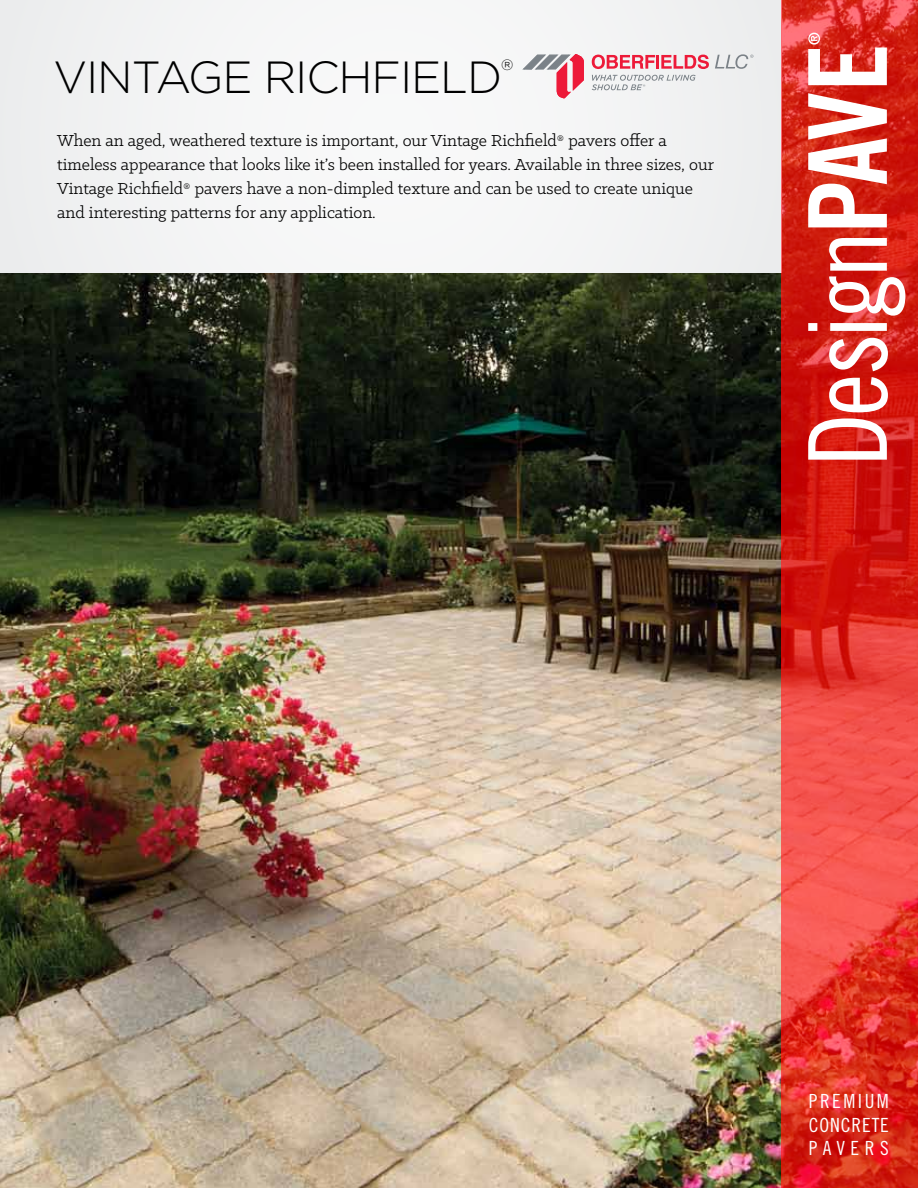
<style>
.page{position:relative;width:918px;height:1188px;background:#fff}
.page>*{position:absolute;margin:0;border:0;box-sizing:border-box;transform-origin:0 0}
.t1{font:300 45px "Gotham";letter-spacing:-.025em;color:#000}
.t2{font:19.5px/23.4px "Trade Gothic Cond Eighteen";letter-spacing:.13em;color:#fff;text-align:justify}
.t3{font:18px/24px "Klinic Slab";color:#000}
.t4{font:300 14.85px "Gotham";color:#000}
</style>
<div class="page">
<img style="left:0;top:272px;width:782px;height:916px">
<div style="left:0;top:0;width:782px;height:272px;background:#f4f5f5"></div>
<svg style="left:782px;top:0;width:136px;height:1188px;background:#de3028"></svg>
<svg style="left:808px;top:418px;width:79px;height:42px"></svg>
<svg style="left:829px;top:377px;width:59px;height:35px"></svg>
<svg style="left:829px;top:338px;width:59px;height:33px"></svg>
<svg style="left:808px;top:323px;width:79px;height:8px"></svg>
<svg style="left:829px;top:238px;width:76px;height:78px"></svg>
<svg style="left:808px;top:93px;width:79px;height:134px"></svg>
<svg style="left:808px;top:33px;width:79px;height:52px"></svg>
<svg style="left:522px;top:54px;width:62px;height:44px"></svg>
<svg style="left:715px;top:54px;width:38px;height:15px"></svg>
<svg style="left:592px;top:55px;width:63px;height:14px"></svg>
<hr style="left:656px;top:55px;width:3px;height:14px;background:#ed1a39">
<svg style="left:661px;top:55px;width:48px;height:14px"></svg>
<svg style="left:592px;top:75px;width:104px;height:15px"></svg>
<h1 class="t1" style="left:53px;top:53px;width:450px">VINTAGE RICHFIELD</h1>
<p class="t4" style="left:501px;top:57px;width:14px">®</p>
<p class="t3" style="left:57px;top:128px;width:658px">When an aged, weathered texture is important, our Vintage Richfield® pavers offer a timeless appearance that looks like it’s been installed for years. Available in three sizes, our Vintage Richfield® pavers have a non-dimpled texture and can be used to create unique and interesting patterns for any application.</p>
<p class="t2" style="left:809px;top:1089px;width:81px">PREMIUM CONCRETE PAVERS</p>
</div>
